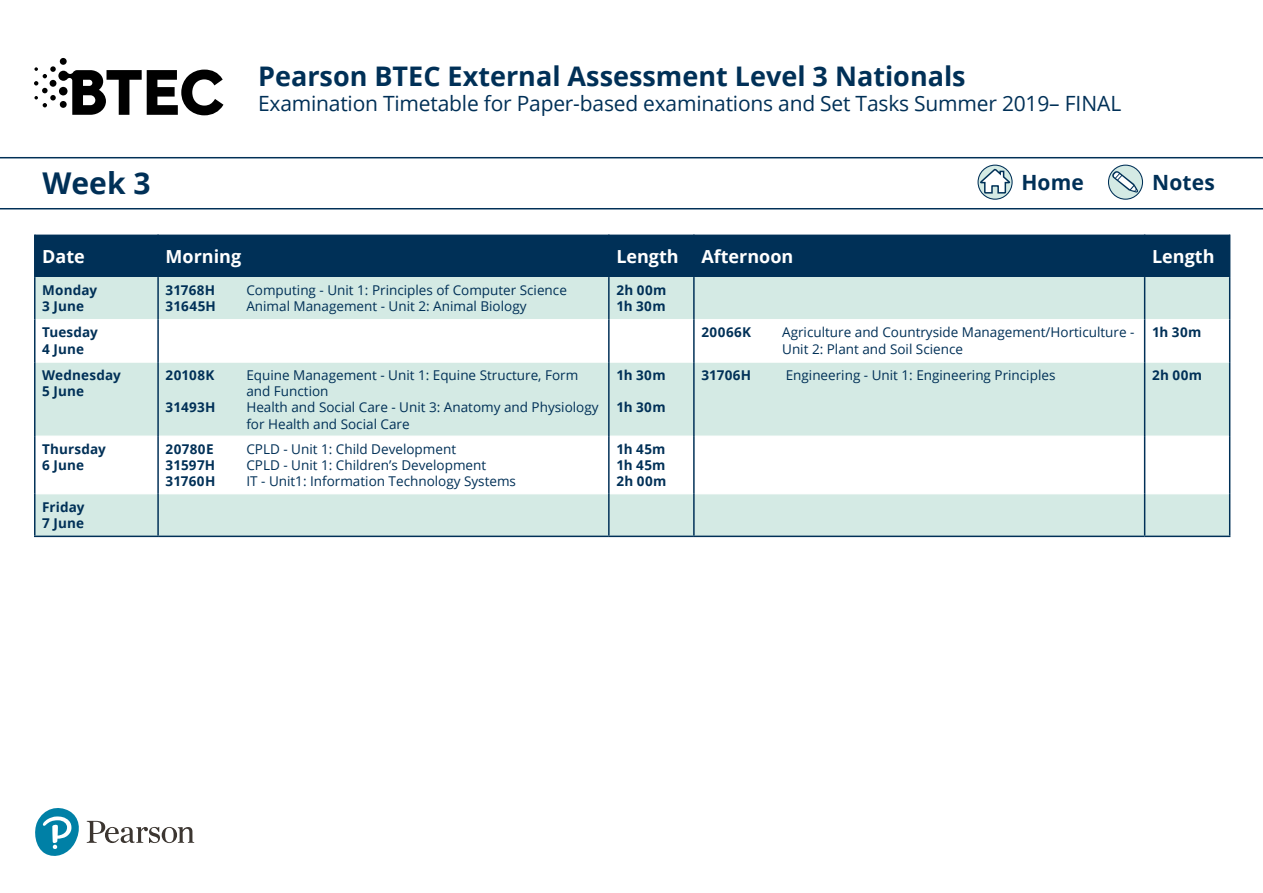
<style>
.page{position:relative;width:1263px;height:893px;background:#fff}
.page>*{position:absolute;margin:0;border:0;box-sizing:border-box;transform-origin:0 0}
.t1{font:700 30px "Open Sans";color:#003057}
.t2{font:700 27px "Open Sans";color:#003057}
.t3{font:21px "Open Sans";letter-spacing:-.01em;color:#003057}
.t4{font:700 21px "Open Sans";letter-spacing:.005em;color:#003057}
.t5{font:700 18px "Open Sans";color:#fff}
.t6{font:13.5px/16.2px "Open Sans";color:#003057}
.t7{font:700 13.5px/16.2px "Open Sans";letter-spacing:.015em;color:#003057}
</style>
<div class="page">
<svg style="left:1108px;top:165px;width:34px;height:34px"></svg>
<div style="left:1108px;top:165px;width:35px;height:35px;border:1px solid #003057;border-radius:50%"></div>
<svg style="left:1112px;top:171px;width:26px;height:22px"></svg>
<svg style="left:978px;top:165px;width:34px;height:34px"></svg>
<div style="left:977px;top:165px;width:36px;height:35px;border:1px solid #003057;border-radius:50%"></div>
<svg style="left:979px;top:169px;width:31px;height:25px"></svg>
<hr style="left:0;top:157px;width:1263px;height:1px;background:#003057">
<hr style="left:0;top:208px;width:1263px;height:1px;background:#003057">
<div style="left:60px;top:58px;width:7px;height:7px;background:#000;border-radius:50%"></div>
<svg style="left:34px;top:66px;width:189px;height:49px"></svg>
<svg style="left:35px;top:808px;width:159px;height:48px"></svg>
<div style="left:36px;top:235px;width:1193px;height:42px;background:#003057"></div>
<div style="left:36px;top:277px;width:1193px;height:259px;background:#d4eae4"></div>
<svg style="left:36px;top:320px;width:1193px;height:173px"></svg>
<hr style="left:36px;top:319px;width:121px;height:1px;background:#fff">
<hr style="left:159px;top:319px;width:449px;height:1px;background:#fff">
<hr style="left:610px;top:319px;width:83px;height:1px;background:#fff">
<hr style="left:695px;top:319px;width:449px;height:1px;background:#fff">
<hr style="left:1145px;top:319px;width:84px;height:1px;background:#fff">
<hr style="left:36px;top:362px;width:121px;height:1px;background:#fff">
<hr style="left:159px;top:362px;width:449px;height:1px;background:#fff">
<hr style="left:610px;top:362px;width:83px;height:1px;background:#fff">
<hr style="left:695px;top:362px;width:449px;height:1px;background:#fff">
<hr style="left:1145px;top:362px;width:84px;height:1px;background:#fff">
<hr style="left:36px;top:436px;width:121px;height:1px;background:#fff">
<hr style="left:159px;top:436px;width:449px;height:1px;background:#fff">
<hr style="left:610px;top:436px;width:83px;height:1px;background:#fff">
<hr style="left:695px;top:436px;width:449px;height:1px;background:#fff">
<hr style="left:1145px;top:436px;width:84px;height:1px;background:#fff">
<hr style="left:36px;top:493px;width:121px;height:1px;background:#fff">
<hr style="left:159px;top:493px;width:449px;height:1px;background:#fff">
<hr style="left:610px;top:493px;width:83px;height:1px;background:#fff">
<hr style="left:695px;top:493px;width:449px;height:1px;background:#fff">
<hr style="left:1145px;top:493px;width:84px;height:1px;background:#fff">
<hr style="left:34px;top:235px;width:2px;height:42px;background:#003057">
<hr style="left:157px;top:235px;width:2px;height:42px;background:#003057">
<hr style="left:608px;top:235px;width:2px;height:42px;background:#003057">
<hr style="left:693px;top:235px;width:2px;height:42px;background:#003057">
<hr style="left:1144px;top:235px;width:1px;height:42px;background:#003057">
<hr style="left:1229px;top:235px;width:1px;height:42px;background:#003057">
<hr style="left:34px;top:277px;width:2px;height:43px;background:#003057">
<hr style="left:157px;top:277px;width:2px;height:43px;background:#003057">
<hr style="left:608px;top:277px;width:2px;height:43px;background:#003057">
<hr style="left:693px;top:277px;width:2px;height:43px;background:#003057">
<hr style="left:1144px;top:277px;width:1px;height:43px;background:#003057">
<hr style="left:1229px;top:277px;width:1px;height:43px;background:#003057">
<hr style="left:34px;top:320px;width:2px;height:42px;background:#003057">
<hr style="left:157px;top:320px;width:2px;height:42px;background:#003057">
<hr style="left:608px;top:320px;width:2px;height:42px;background:#003057">
<hr style="left:693px;top:320px;width:2px;height:42px;background:#003057">
<hr style="left:1144px;top:320px;width:1px;height:42px;background:#003057">
<hr style="left:1229px;top:320px;width:1px;height:42px;background:#003057">
<hr style="left:34px;top:362px;width:2px;height:74px;background:#003057">
<hr style="left:157px;top:362px;width:2px;height:74px;background:#003057">
<hr style="left:608px;top:362px;width:2px;height:74px;background:#003057">
<hr style="left:693px;top:362px;width:2px;height:74px;background:#003057">
<hr style="left:1144px;top:362px;width:1px;height:74px;background:#003057">
<hr style="left:1229px;top:362px;width:1px;height:74px;background:#003057">
<hr style="left:34px;top:436px;width:2px;height:58px;background:#003057">
<hr style="left:157px;top:436px;width:2px;height:58px;background:#003057">
<hr style="left:608px;top:436px;width:2px;height:58px;background:#003057">
<hr style="left:693px;top:436px;width:2px;height:58px;background:#003057">
<hr style="left:1144px;top:436px;width:1px;height:58px;background:#003057">
<hr style="left:1229px;top:436px;width:1px;height:58px;background:#003057">
<hr style="left:34px;top:494px;width:2px;height:42px;background:#003057">
<hr style="left:157px;top:494px;width:2px;height:42px;background:#003057">
<hr style="left:608px;top:494px;width:2px;height:42px;background:#003057">
<hr style="left:693px;top:494px;width:2px;height:42px;background:#003057">
<hr style="left:1144px;top:494px;width:1px;height:42px;background:#003057">
<hr style="left:1229px;top:494px;width:1px;height:42px;background:#003057">
<hr style="left:34px;top:536px;width:124px;height:1px;background:#003057">
<hr style="left:158px;top:536px;width:451px;height:1px;background:#003057">
<hr style="left:609px;top:536px;width:85px;height:1px;background:#003057">
<hr style="left:694px;top:536px;width:451px;height:1px;background:#003057">
<hr style="left:1145px;top:536px;width:85px;height:1px;background:#003057">
<h1 class="t1" style="left:43px;top:162px;width:109px">Week 3</h1>
<h2 class="t2" style="left:258px;top:57px;width:709px">Pearson BTEC External Assessment Level 3 Nationals</h2>
<h3 class="t3" style="left:258px;top:89px;width:865px">Examination Timetable for Paper-based examinations and Set Tasks Summer 2019– FINAL</h3>
<h3 class="t4" style="left:1021px;top:168px;width:64px">Home</h3>
<h3 class="t4" style="left:1152px;top:168px;width:64px">Notes</h3>
<h3 class="t5" style="left:42px;top:243px;width:44px">Date</h3>
<h3 class="t5" style="left:166px;top:243px;width:77px">Morning</h3>
<h3 class="t5" style="left:616px;top:243px;width:64px">Length</h3>
<h3 class="t5" style="left:701px;top:243px;width:93px">Afternoon</h3>
<h3 class="t5" style="left:1152px;top:243px;width:64px">Length</h3>
<p class="t7" style="left:42px;top:282px;width:56px">Monday<br>3 June</p>
<p class="t7" style="left:166px;top:282px;width:51px">31768H</p>
<p class="t6" style="left:246px;top:282px;width:322px">Computing - Unit 1: Principles of Computer Science</p>
<p class="t7" style="left:616px;top:282px;width:51px">2h 00m<br>1h 30m</p>
<p class="t7" style="left:166px;top:298px;width:52px">31645H</p>
<p class="t6" style="left:246px;top:298px;width:282px">Animal Management - Unit 2: Animal Biology</p>
<p class="t7" style="left:42px;top:324px;width:57px">Tuesday<br>4 June</p>
<p class="t7" style="left:701px;top:324px;width:51px">20066K</p>
<p class="t6" style="left:782px;top:324px;width:354px">Agriculture and Countryside Management/Horticulture -<br>Unit 2: Plant and Soil Science</p>
<p class="t7" style="left:1152px;top:324px;width:51px">1h 30m</p>
<p class="t7" style="left:42px;top:367px;width:80px">Wednesday<br>5 June</p>
<p class="t7" style="left:166px;top:367px;width:50px">20108K</p>
<p class="t6" style="left:246px;top:367px;width:333px">Equine Management - Unit 1: Equine Structure, Form and Function</p>
<p class="t7" style="left:166px;top:399px;width:51px">31493H</p>
<p class="t6" style="left:246px;top:399px;width:354px">Health and Social Care - Unit 3: Anatomy and Physiology for Health and Social Care</p>
<p class="t7" style="left:701px;top:367px;width:51px">31706H</p>
<p class="t6" style="left:786px;top:367px;width:271px">Engineering - Unit 1: Engineering Principles</p>
<p class="t7" style="left:1152px;top:367px;width:51px">2h 00m</p>
<p class="t7" style="left:616px;top:367px;width:51px">1h 30m</p>
<p class="t7" style="left:616px;top:399px;width:51px">1h 30m</p>
<p class="t7" style="left:42px;top:441px;width:65px">Thursday<br>6 June</p>
<p class="t7" style="left:166px;top:441px;width:49px">20780E</p>
<p class="t6" style="left:246px;top:441px;width:211px">CPLD - Unit 1: Child Development</p>
<p class="t7" style="left:166px;top:457px;width:51px">31597H</p>
<p class="t6" style="left:246px;top:457px;width:241px">CPLD - Unit 1: Children’s Development</p>
<p class="t7" style="left:166px;top:473px;width:51px">31760H</p>
<p class="t6" style="left:246px;top:473px;width:271px">IT - Unit1: Information Technology Systems</p>
<p class="t7" style="left:42px;top:498px;width:44px">Friday<br>7 June</p>
<p class="t7" style="left:616px;top:441px;width:51px;text-align:justify">1h 45m 1h 45m 2h 00m</p>
</div>
